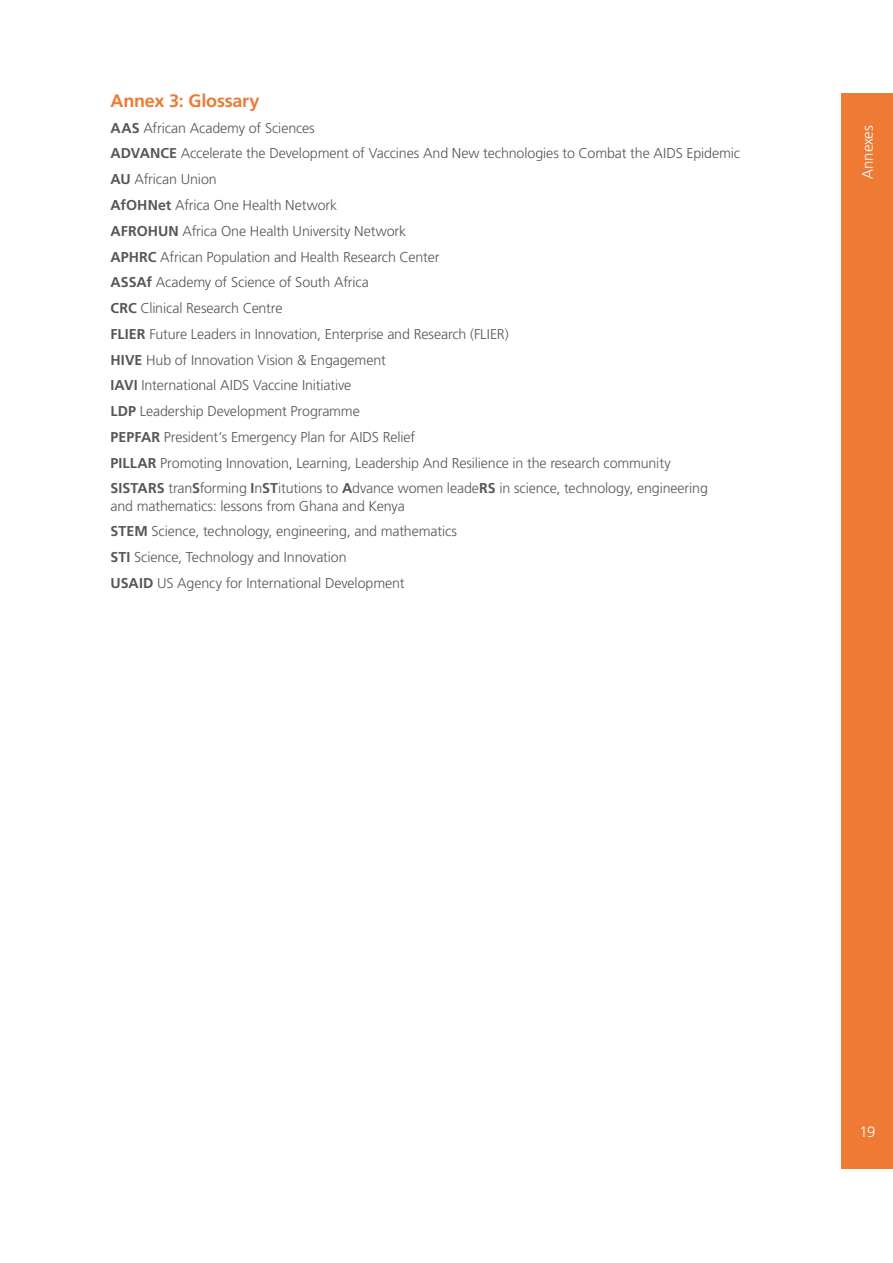
<style>
.page{position:relative;width:893px;height:1263px;background:#fff}
.page>*{position:absolute;margin:0;border:0;box-sizing:border-box;transform-origin:0 0}
.t1{font:700 18px "Frutiger LT Std";letter-spacing:-.01em;color:#ee7a34}
.t2{font:300 15px "Frutiger LT Std";letter-spacing:-.01em;color:#fff}
.t3{font:300 14.25px/25.8px "Frutiger LT Std";letter-spacing:-.01em;color:#575756}
.s1{font-weight:700}
</style>
<div class="page">
<div style="left:842px;top:94px;width:51px;height:1075px;background:#ee7a34"></div>
<p class="t1" style="left:111px;top:90px;width:150px">Annex 3: Glossary</p>
<p class="t3" style="left:111px;top:115px;width:631px"><span class="s1">AAS</span> African Academy of Sciences<br><span class="s1">ADVANCE</span> Accelerate the Development of Vaccines And New technologies to Combat the AIDS Epidemic <span class="s1">AU</span> African Union<br><span class="s1">AfOHNet</span> Africa One Health Network<br><span class="s1">AFROHUN</span> Africa One Health University Network<br><span class="s1">APHRC</span> African Population and Health Research Center<br><span class="s1">ASSAf</span> Academy of Science of South Africa<br><span class="s1">CRC</span> Clinical Research Centre<br><span class="s1">FLIER</span> Future Leaders in Innovation, Enterprise and Research (FLIER)<br><span class="s1">HIVE</span> Hub of Innovation Vision &amp; Engagement<br><span class="s1">IAVI</span> International AIDS Vaccine Initiative<br><span class="s1">LDP</span> Leadership Development Programme<br><span class="s1">PEPFAR</span> President’s Emergency Plan for AIDS Relief<br><span class="s1">PILLAR</span> Promoting Innovation, Learning, Leadership And Resilience in the research community<br><span class="s1">SISTARS</span> tran<span class="s1">S</span>forming <span class="s1">I</span>n<span class="s1">ST</span>itutions to <span class="s1">A</span>dvance women leade<span class="s1">RS</span> in science, technology, engineering</p>
<p class="t3" style="left:111px;top:493px;width:348px">and mathematics: lessons from Ghana and Kenya<br><span class="s1">STEM</span> Science, technology, engineering, and mathematics <span class="s1">STI</span> Science, Technology and Innovation<br><span class="s1">USAID</span> US Agency for International Development</p>
<p class="t2" style="left:859px;top:179px;width:55px;rotate:-90deg">Annexes</p>
<p class="t2" style="left:859px;top:1123px;width:17px">19</p>
</div>
